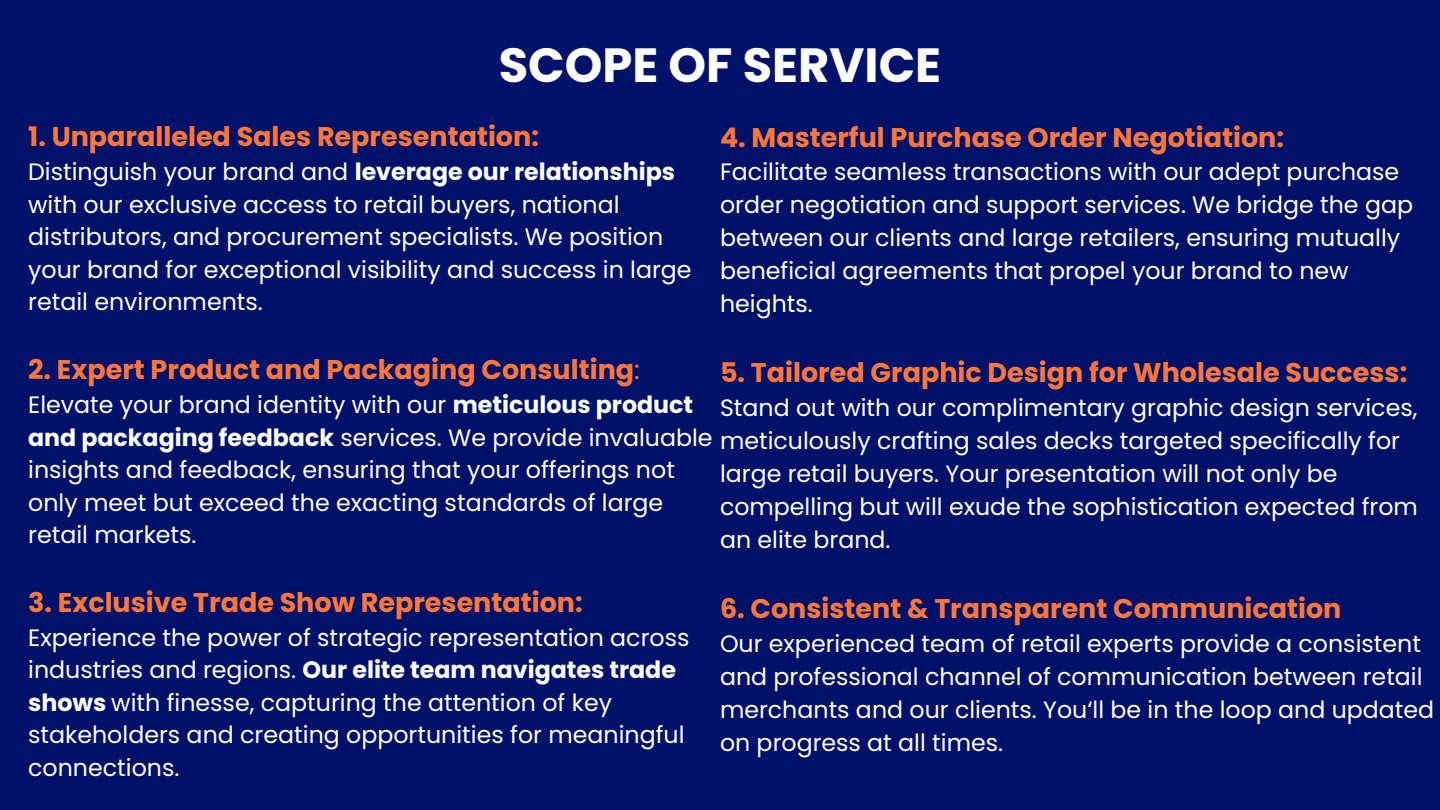
<style>
.page{position:relative;width:1440px;height:810px;background:#001169}
.page>*{position:absolute;margin:0;border:0;box-sizing:border-box;transform-origin:0 0}
.t1{font:700 48px "Poppins";color:#fff}
.t2{font:700 27px "Poppins";color:#ff773b}
.t3{font:23.7px/32.5px "Poppins";color:#fff}
.s1{font-weight:700}
.s2{font-weight:400}
</style>
<div class="page">
<h1 class="t1" style="left:499px;top:31px;width:444px">SCOPE OF SERVICE</h1>
<p class="t2" style="left:28px;top:118px;width:512px">1. Unparalleled Sales Representation:</p>
<p class="t3" style="left:28px;top:156px;width:665px">Distinguish your brand and <span class="s1">leverage our relationships </span>with our exclusive access to retail buyers, national distributors, and procurement specialists. We position your brand for exceptional visibility and success in large retail environments.</p>
<p class="t2" style="left:720px;top:118px;width:566px">4. Masterful Purchase Order Negotiation:</p>
<p class="t3" style="left:720px;top:156px;width:695px;line-height:33px">Facilitate seamless transactions with our adept purchase order negotiation and support services. We bridge the gap between our clients and large retailers, ensuring mutually beneficial agreements that propel your brand to new heights.</p>
<p class="t2" style="left:28px;top:351px;width:613px">2. Expert Product and Packaging Consulting<span class="s2">:</span></p>
<p class="t3" style="left:28px;top:388px;width:686px">Elevate your brand identity with our <span class="s1">meticulous product and packaging feedback</span> services. We provide invaluable insights and feedback, ensuring that your offerings not only meet but exceed the exacting standards of large retail markets.</p>
<p class="t2" style="left:720px;top:354px;width:689px">5. Tailored Graphic Design for Wholesale Success:</p>
<p class="t3" style="left:720px;top:391px;width:699px;line-height:33px">Stand out with our complimentary graphic design services, meticulously crafting sales decks targeted specifically for large retail buyers. Your presentation will not only be compelling but will exude the sophistication expected from an elite brand.</p>
<p class="t2" style="left:28px;top:583px;width:556px">3. Exclusive Trade Show Representation:</p>
<p class="t3" style="left:28px;top:621px;width:663px">Experience the power of strategic representation across industries and regions. <span class="s1">Our elite team navigates trade shows</span> with finesse, capturing the attention of key stakeholders and creating opportunities for meaningful connections.</p>
<p class="t2" style="left:720px;top:590px;width:623px">6. Consistent &amp; Transparent Communication</p>
<p class="t3" style="left:720px;top:627px;width:716px;line-height:33px">Our experienced team of retail experts provide a consistent and professional channel of communication between retail merchants and our clients. You‘ll be in the loop and updated on progress at all times.</p>
</div>
